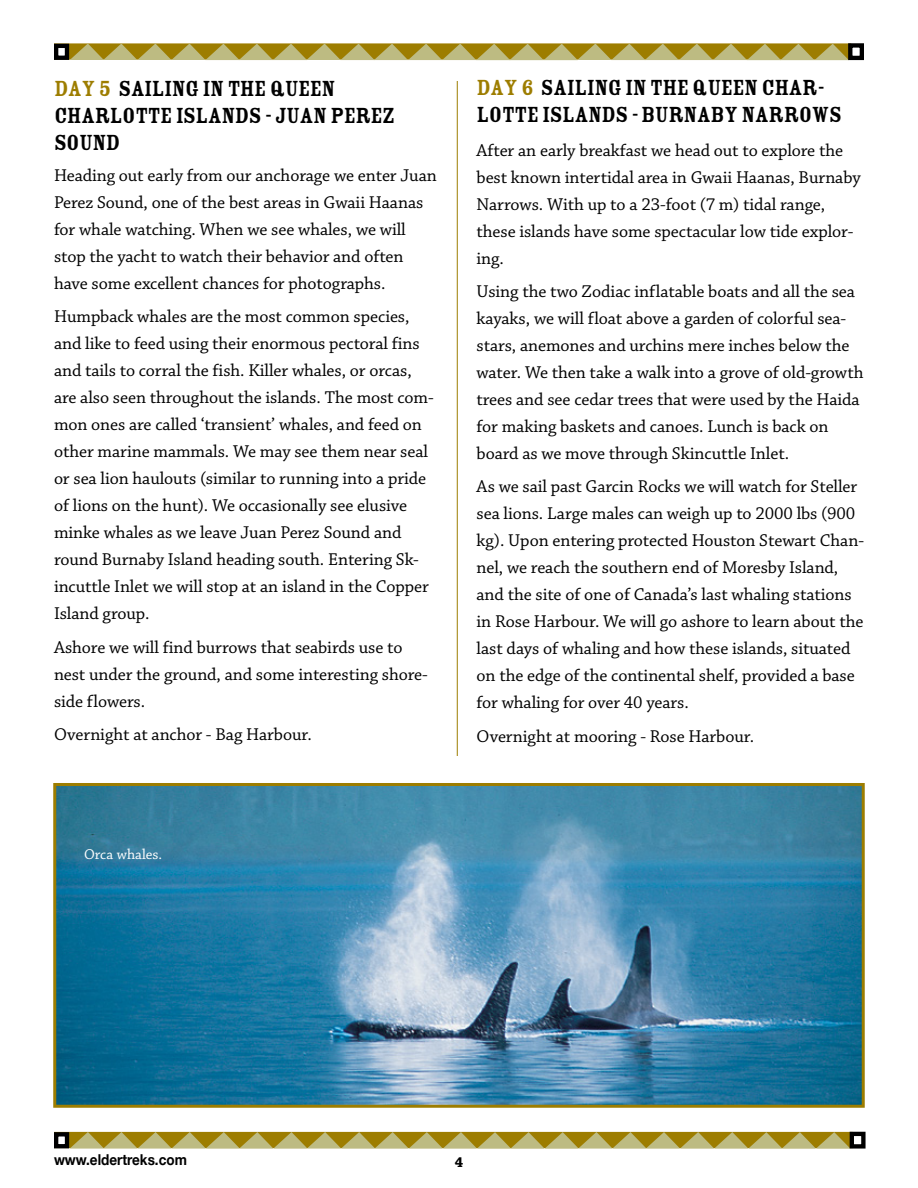
<style>
.page{position:relative;width:918px;height:1188px;background:#fff}
.page>*{position:absolute;margin:0;border:0;box-sizing:border-box;transform-origin:0 0}
.t1{font:24px/27px "Rosewood Std Fill";letter-spacing:-.03em;color:#000}
.t2{font:18px/27px "Chaparral Pro";letter-spacing:-.005em;color:#000}
.t3{font:700 15px "Helvetica Neue";color:#000;scale:.9 1}
.t4{font:15px "Chaparral Pro";color:#fff}
.t5{font:700 15px "Chaparral Pro";color:#000}
.s1{color:#9d7d00}
</style>
<div class="page">
<svg style="left:70px;top:1132px;width:780px;height:17px;background:#ae9e45"></svg>
<div style="left:54px;top:1132px;width:15px;height:16px;border:4px solid #000"></div>
<div style="left:850px;top:1132px;width:16px;height:17px;border:4px solid #000"></div>
<div style="left:54px;top:43px;width:797px;height:17px;background:#866a00"></div>
<svg style="left:70px;top:44px;width:778px;height:16px;background:#ad9c42"></svg>
<div style="left:56px;top:46px;width:11px;height:12px;background:#fff"></div>
<div style="left:54px;top:44px;width:15px;height:16px;border:4px solid #000"></div>
<div style="left:848px;top:43px;width:16px;height:17px;border:4px solid #000"></div>
<hr style="left:457px;top:81px;width:1px;height:675px;background:#9d7d00">
<img style="left:57px;top:787px;width:804px;height:317px">
<div style="left:53px;top:783px;width:812px;height:325px;border:3px solid #9d7d00"></div>
<h1 class="t1" style="left:54px;top:75px;width:343px"><span class="s1">DAY 5</span> SAILING IN THE QUEEN<br>CHARLOTTE ISLANDS - JUAN PEREZ<br>SOUND</h1>
<p class="t2" style="left:54px;top:162px;width:384px">Heading out early from our anchorage we enter Juan Perez Sound, one of the best areas in Gwaii Haanas for whale watching. When we see whales, we will stop the yacht to watch their behavior and often have some excellent chances for photographs.</p>
<p class="t2" style="left:54px;top:304px;width:381px">Humpback whales are the most common species, and like to feed using their enormous pectoral fins and tails to corral the fish. Killer whales, or orcas, are also seen throughout the islands. The most com&shy;mon ones are called ‘transient’ whales, and feed on other marine mammals. We may see them near seal or sea lion haulouts (similar to running into a pride of lions on the hunt). We occasionally see elusive minke whales as we leave Juan Perez Sound and round Burnaby Island heading south. Entering Sk&shy;incuttle Inlet we will stop at an island in the Copper Island group.</p>
<p class="t2" style="left:54px;top:634px;width:375px">Ashore we will find burrows that seabirds use to nest under the ground, and some interesting shore&shy;side flowers.</p>
<p class="t2" style="left:54px;top:722px;width:259px">Overnight at anchor - Bag Harbour.</p>
<h1 class="t1" style="left:477px;top:74px;width:367px"><span class="s1">DAY 6</span> SAILING IN THE QUEEN CHAR-<br>LOTTE ISLANDS - BURNABY NARROWS</h1>
<p class="t2" style="left:477px;top:137px;width:386px">After an early breakfast we head out to explore the best known intertidal area in Gwaii Haanas, Burnaby Narrows. With up to a 23-foot (7 m) tidal range, these islands have some spectacular low tide explor&shy;ing.</p>
<p class="t2" style="left:477px;top:279px;width:388px">Using the two Zodiac inflatable boats and all the sea kayaks, we will float above a garden of colorful sea&shy;stars, anemones and urchins mere inches below the water. We then take a walk into a grove of old-growth trees and see cedar trees that were used by the Haida for making baskets and canoes. Lunch is back on board as we move through Skincuttle Inlet.</p>
<p class="t2" style="left:477px;top:474px;width:389px">As we sail past Garcin Rocks we will watch for Steller sea lions. Large males can weigh up to 2000 lbs (900 kg). Upon entering protected Houston Stewart Chan&shy;nel, we reach the southern end of Moresby Island, and the site of one of Canada’s last whaling stations in Rose Harbour. We will go ashore to learn about the last days of whaling and how these islands, situated on the edge of the continental shelf, provided a base for whaling for over 40 years.</p>
<p class="t2" style="left:477px;top:723px;width:279px">Overnight at mooring - Rose Harbour.</p>
<p class="t4" style="left:84px;top:846px;width:80px">Orca whales.</p>
<p class="t3" style="left:54px;top:1148px;width:149px">www.eldertreks.com</p>
<p class="t5" style="left:455px;top:1154px;width:10px">4</p>
</div>
